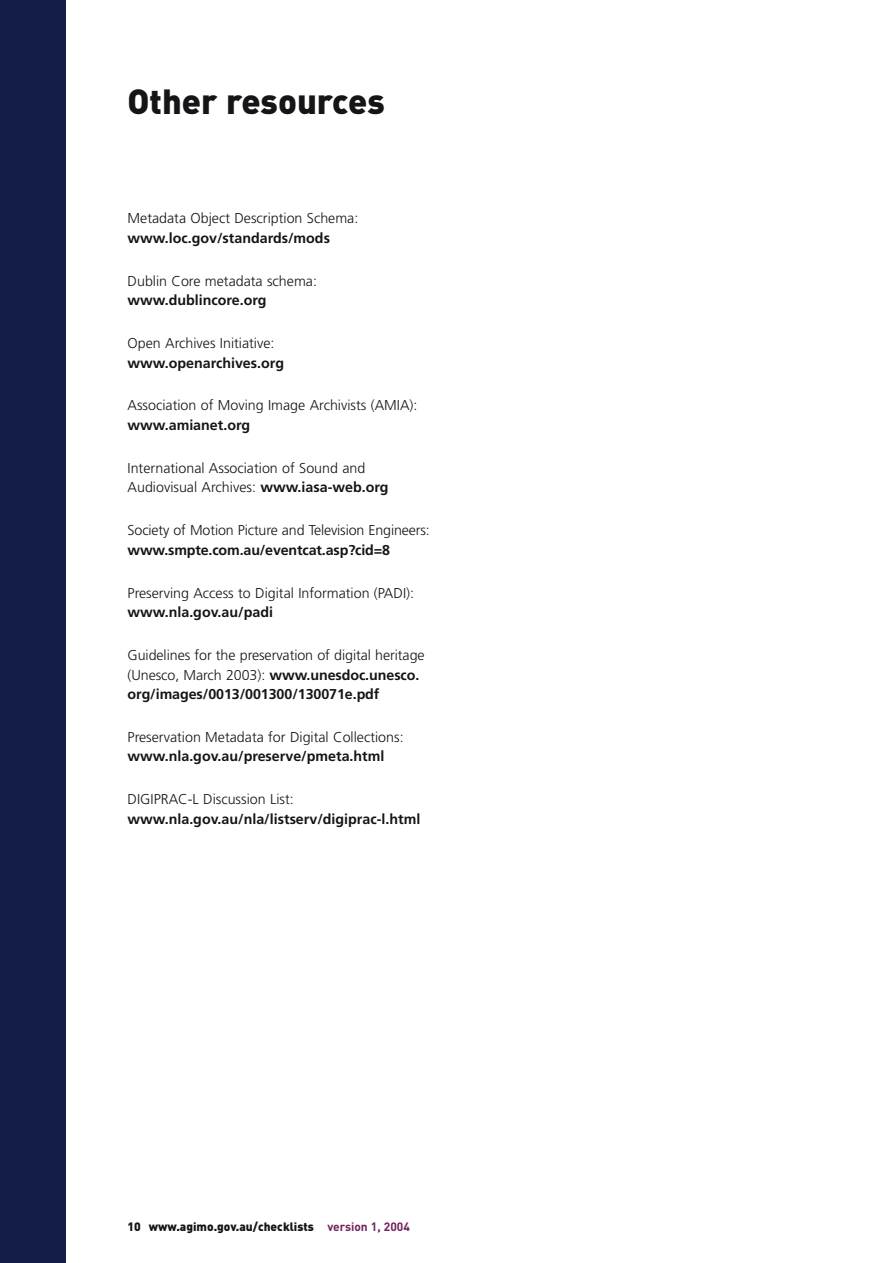
<style>
.page{position:relative;width:893px;height:1263px;background:#fff}
.page>*{position:absolute;margin:0;border:0;box-sizing:border-box;transform-origin:0 0}
.t1{font:900 34.5px "DIN";color:#151518}
.t2{font:300 14.25px/19.5px "Frutiger LT Std";color:#151518}
.t3{font:700 14.25px "Frutiger LT Std";color:#151518}
.t4{font:900 12px "DIN";color:#151518}
.s1{font-weight:700}
.s2{font-weight:700;color:#70215f}
</style>
<div class="page">
<div style="left:0;top:0;width:66px;height:1263px;background:#131d47"></div>
<h1 class="t1" style="left:128px;top:78px;width:259px">Other resources</h1>
<p class="t2" style="left:128px;top:209px;width:232px">Metadata Object Description Schema:</p>
<p class="t3" style="left:128px;top:229px;width:204px">www.loc.gov/standards/mods</p>
<p class="t2" style="left:128px;top:271px;width:191px">Dublin Core metadata schema:</p>
<p class="t3" style="left:128px;top:292px;width:141px">www.dublincore.org</p>
<p class="t2" style="left:128px;top:334px;width:148px">Open Archives Initiative:</p>
<p class="t3" style="left:128px;top:354px;width:158px">www.openarchives.org</p>
<p class="t2" style="left:128px;top:396px;width:291px">Association of Moving Image Archivists (AMIA):</p>
<p class="t3" style="left:128px;top:417px;width:124px">www.amianet.org</p>
<p class="t2" style="left:128px;top:458px;width:263px">International Association of Sound and<br>Audiovisual Archives: <span class="s1">www.iasa-web.org</span></p>
<p class="t2" style="left:128px;top:521px;width:304px">Society of Motion Picture and Television Engineers:</p>
<p class="t3" style="left:128px;top:541px;width:264px">www.smpte.com.au/eventcat.asp?cid=8</p>
<p class="t2" style="left:128px;top:583px;width:288px">Preserving Access to Digital Information (PADI):</p>
<p class="t3" style="left:128px;top:604px;width:147px">www.nla.gov.au/padi</p>
<p class="t2" style="left:128px;top:646px;width:299px">Guidelines for the preservation of digital heritage (Unesco, March 2003): <span class="s1">www.unesdoc.unesco. org/images/0013/001300/130071e.pdf</span></p>
<p class="t2" style="left:128px;top:727px;width:278px">Preservation Metadata for Digital Collections:</p>
<p class="t3" style="left:128px;top:748px;width:258px">www.nla.gov.au/preserve/pmeta.html</p>
<p class="t2" style="left:128px;top:790px;width:168px">DIGIPRAC-L Discussion List:</p>
<p class="t3" style="left:128px;top:810px;width:294px">www.nla.gov.au/nla/listserv/digiprac-l.html</p>
<p class="t4" style="left:128px;top:1218px;width:284px">10 www.agimo.gov.au/checklists <span class="s2">version 1, 2004</span></p>
</div>
